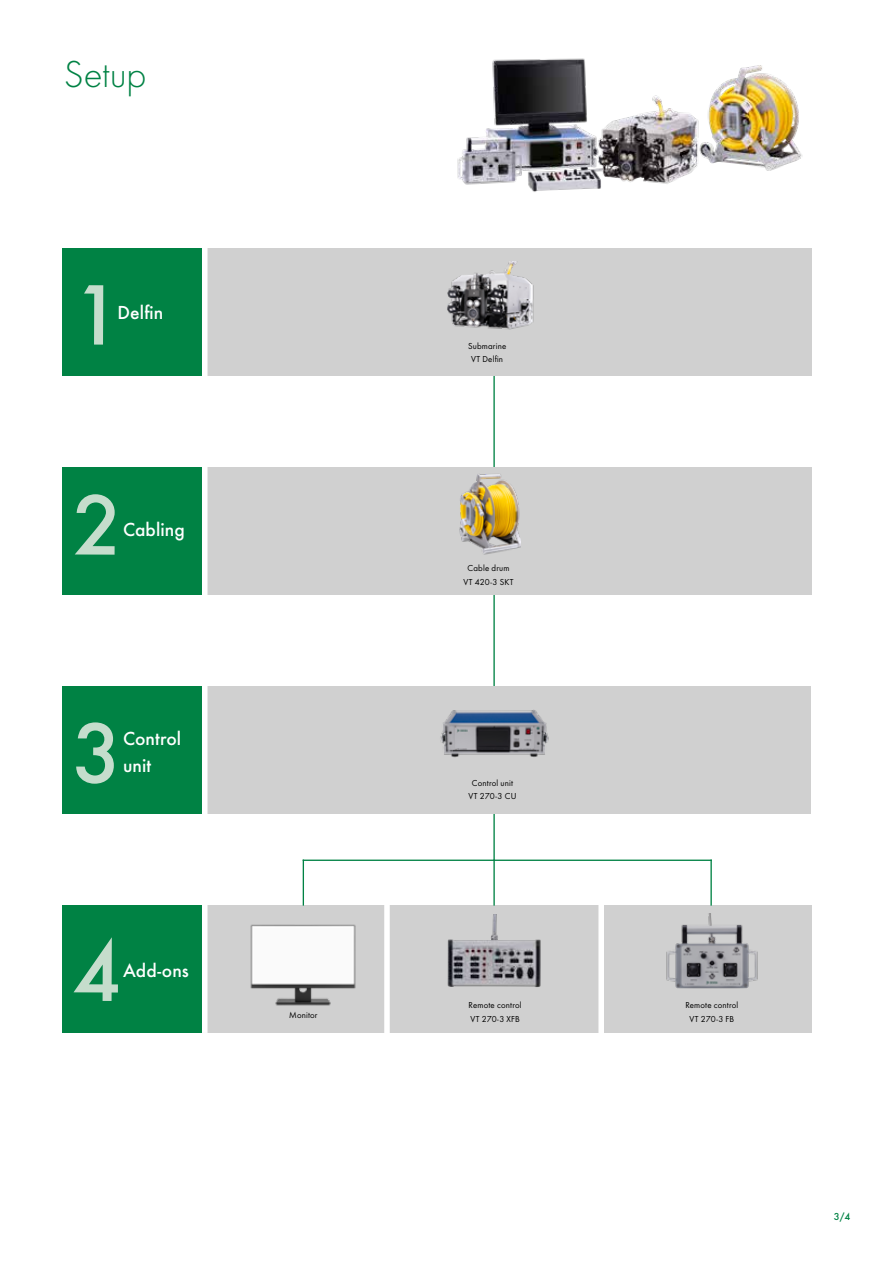
<style>
.page{position:relative;width:893px;height:1263px;background:#fff}
.page>*{position:absolute;margin:0;border:0;box-sizing:border-box;transform-origin:0 0}
.t1{font:500 88.95px "Futura";color:#c5ddcc}
.t2{font:300 39px "Futura";letter-spacing:-.005em;color:#008244}
.t3{font:500 19.65px/27px "Futura";color:#fff}
.t4{font:500 10.5px "Futura";color:#008244}
.t5{font:9px/13.5px "Futura Boo";letter-spacing:.02em;color:#000;text-align:center}
</style>
<div class="page">
<hr style="left:493px;top:375px;width:2px;height:486px;background:#008244">
<div style="left:208px;top:686px;width:603px;height:128px;background:#d0d0d0"></div>
<div style="left:202px;top:905px;width:609px;height:128px;background:#d0d0d0"></div>
<img style="left:250px;top:924px;width:106px;height:82px">
<div style="left:62px;top:905px;width:140px;height:128px;background:#008244"></div>
<div style="left:202px;top:248px;width:609px;height:127px;background:#d0d0d0"></div>
<div style="left:62px;top:248px;width:140px;height:127px;background:#008244"></div>
<div style="left:202px;top:467px;width:609px;height:127px;background:#d0d0d0"></div>
<div style="left:62px;top:467px;width:140px;height:127px;background:#008244"></div>
<div style="left:62px;top:686px;width:140px;height:128px;background:#008244"></div>
<div style="left:202px;top:248px;width:6px;height:785px;background:#fff"></div>
<div style="left:598px;top:903px;width:6px;height:131px;background:#fff"></div>
<div style="left:384px;top:903px;width:6px;height:131px;background:#fff"></div>
<img style="left:447px;top:262px;width:87px;height:68px">
<img style="left:459px;top:474px;width:61px;height:81px">
<img style="left:440px;top:710px;width:109px;height:48px">
<img style="left:666px;top:914px;width:92px;height:75px">
<img style="left:447px;top:915px;width:94px;height:72px">
<hr style="left:710px;top:859px;width:2px;height:46px;background:#008244">
<hr style="left:493px;top:859px;width:2px;height:46px;background:#008244">
<hr style="left:303px;top:859px;width:1px;height:46px;background:#008244">
<hr style="left:303px;top:859px;width:409px;height:2px;background:#008244">
<img style="left:457px;top:58px;width:346px;height:134px">
<h2 class="t2" style="left:64px;top:52px;width:84px">Setup</h2>
<h1 class="t1" style="left:72px;top:262px;width:52px">1</h1>
<h3 class="t3" style="left:118px;top:299px;width:47px">Delfin</h3>
<h1 class="t1" style="left:72px;top:472px;width:52px">2</h1>
<h3 class="t3" style="left:123px;top:516px;width:63px">Cabling</h3>
<h1 class="t1" style="left:72px;top:701px;width:52px">3</h1>
<h3 class="t3" style="left:123px;top:725px;width:60px">Control unit</h3>
<h1 class="t1" style="left:72px;top:919px;width:52px">4</h1>
<h3 class="t3" style="left:123px;top:957px;width:67px">Add-ons</h3>
<p class="t5" style="left:289px;top:1008px;width:30px">Monitor</p>
<p class="t5" style="left:468px;top:338px;width:40px">Submarine<br>VT Delfin</p>
<p class="t5" style="left:463px;top:561px;width:52px">Cable drum<br>VT 420-3 SKT</p>
<p class="t5" style="left:469px;top:775px;width:49px">Control unit<br>VT 270-3 CU</p>
<p class="t5" style="left:469px;top:998px;width:54px;text-align:left">Remote control<br>VT 270-3 XFB</p>
<p class="t5" style="left:685px;top:998px;width:54px">Remote control<br>VT 270-3 FB</p>
<p class="t4" style="left:834px;top:1210px;width:18px">3/4</p>
</div>
